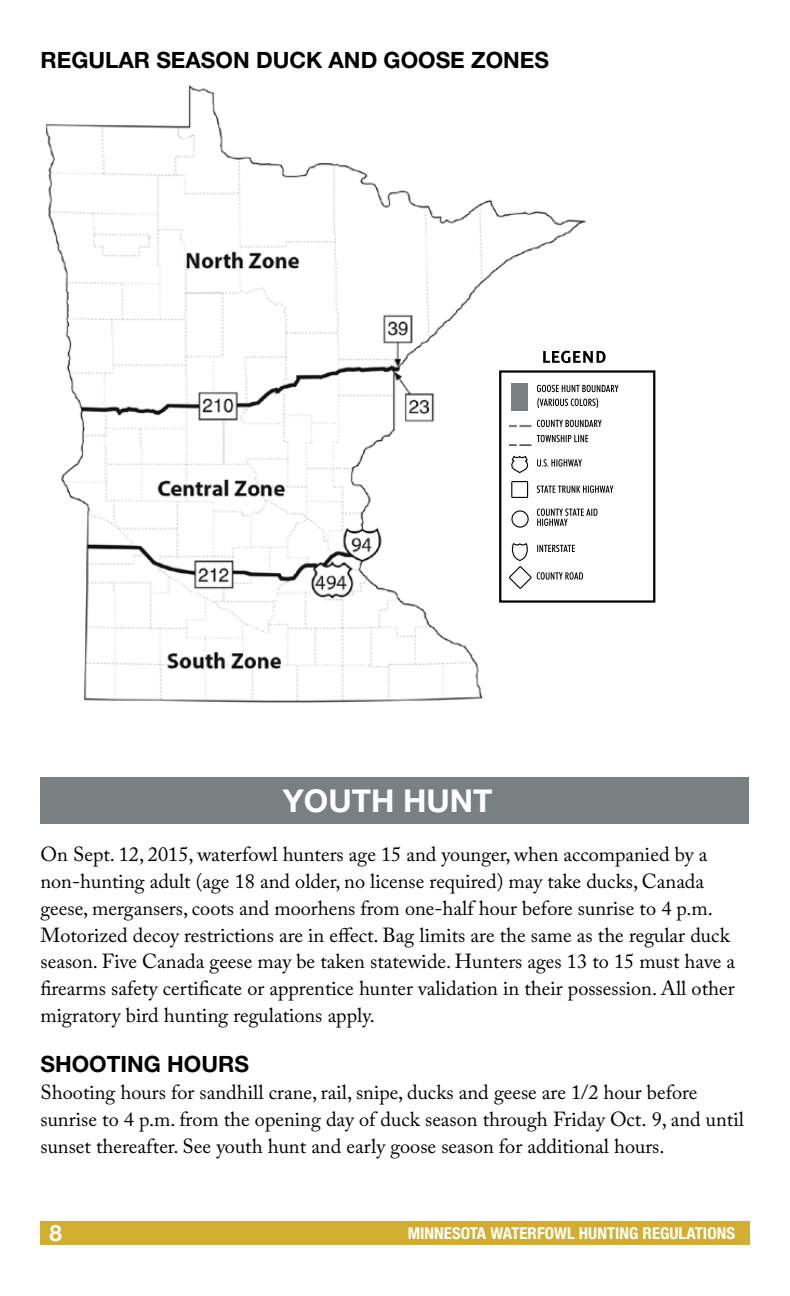
<style>
.page{position:relative;width:790px;height:1296px;background:#fff}
.page>*{position:absolute;margin:0;border:0;box-sizing:border-box;transform-origin:0 0}
.t1{font:700 31.5px "Helvetica Neue LT Std";color:#fff}
.t2{font:700 22.5px "Helvetica Neue LT Std";color:#000}
.t3{font:700 22.5px "Helvetica Neue LT Std";color:#fff}
.t4{font:20.25px/27px "Adobe Caslon Pro";color:#000}
.t5{font:700 condensed 16.43px "Helvetica Neue LT Std";color:#fff}
</style>
<div class="page">
<div style="left:40px;top:1221px;width:709px;height:24px;background:#d2ad2f"></div>
<img style="left:46px;top:85px;width:540px;height:618px">
<div style="left:500px;top:372px;width:154px;height:230px;background:#fff"></div>
<div style="left:499px;top:370px;width:156px;height:233px;border:2px solid #000"></div>
<svg style="left:511px;top:543px;width:17px;height:18px"></svg>
<div style="left:511px;top:481px;width:17px;height:17px;border:1px solid #000"></div>
<svg style="left:511px;top:455px;width:18px;height:19px"></svg>
<div style="left:511px;top:510px;width:18px;height:18px;border:1px solid #000;border-radius:50%"></div>
<svg style="left:509px;top:425px;width:22px;height:2px"></svg>
<div style="left:511px;top:383px;width:17px;height:28px;background:#7a7f81"></div>
<svg style="left:509px;top:567px;width:22px;height:21px"></svg>
<div style="left:509px;top:566px;width:23px;height:23px;border:1px solid #000;border-radius:10px"></div>
<svg style="left:537px;top:572px;width:46px;height:8px"></svg>
<svg style="left:537px;top:545px;width:38px;height:7px"></svg>
<svg style="left:537px;top:509px;width:60px;height:17px"></svg>
<svg style="left:537px;top:486px;width:76px;height:7px"></svg>
<svg style="left:537px;top:459px;width:45px;height:8px"></svg>
<svg style="left:537px;top:420px;width:64px;height:7px"></svg>
<svg style="left:509px;top:435px;width:79px;height:11px"></svg>
<svg style="left:537px;top:398px;width:61px;height:10px"></svg>
<svg style="left:537px;top:385px;width:81px;height:7px"></svg>
<svg style="left:543px;top:351px;width:62px;height:12px"></svg>
<div style="left:40px;top:777px;width:709px;height:47px;background:#7a7f81"></div>
<p class="t2" style="left:40px;top:46px;width:510px">REGULAR SEASON DUCK AND GOOSE ZONES</p>
<h1 class="t1" style="left:283px;top:782px;width:211px">YOUTH HUNT</h1>
<p class="t4" style="left:40px;top:840px;width:696px">On Sept. 12, 2015, waterfowl hunters age 15 and younger, when accompanied by a non-hunting adult (age 18 and older, no license required) may take ducks, Canada geese, mergansers, coots and moorhens from one-half hour before sunrise to 4 p.m.<br>Motorized decoy restrictions are in effect. Bag limits are the same as the regular duck season. Five Canada geese may be taken statewide. Hunters ages 13 to 15 must have a firearms safety certificate or apprentice hunter validation in their possession. All other migratory bird hunting regulations apply.</p>
<p class="t2" style="left:40px;top:1050px;width:210px">SHOOTING HOURS</p>
<p class="t4" style="left:40px;top:1079px;width:705px">Shooting hours for sandhill crane, rail, snipe, ducks and geese are 1/2 hour before sunrise to 4 p.m. from the opening day of duck season through Friday Oct. 9, and until sunset thereafter. See youth hunt and early goose season for additional hours.</p>
<p class="t3" style="left:50px;top:1219px;width:14px">8</p>
<p class="t5" style="left:408px;top:1223px;width:329px">MINNESOTA WATERFOWL HUNTING REGULATIONS</p>
</div>
